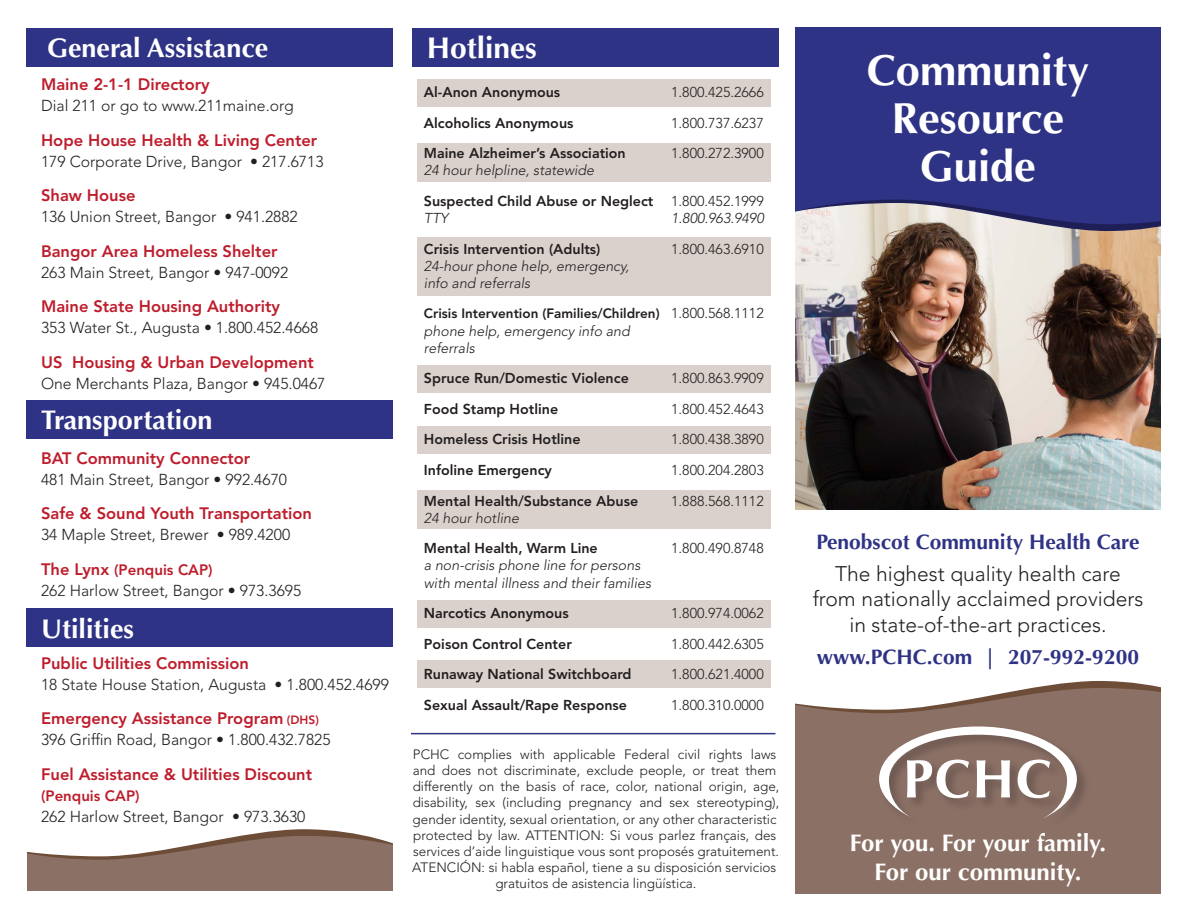
<style>
.page{position:relative;width:1188px;height:918px;background:#fff}
.page>*{position:absolute;margin:0;border:0;box-sizing:border-box;transform-origin:0 0}
.t1{font:700 43.5px/48px "Optima LT Std";color:#fff;text-align:center}
.t2{font:700 30px "Optima LT Std";color:#fff}
.t3{font:700 27px "Optima LT Std";color:#fff}
.t4{font:700 24px "Optima LT Std";color:#fff}
.t5{font:300 21px "Avenir LT Std";color:#231f20}
.t6{font:700 21px "Optima LT Std";color:#2f3385}
.t7{font:800 16.5px "Avenir LT Std";color:#be1d2c}
.t8{font:300 15.75px "Avenir LT Std";color:#231f20}
.t9{font:800 15px "Avenir LT Std";color:#be1d2c}
.t10{font:800 14.25px/17.1px "Avenir LT Std";color:#231f20}
.t11{font:300 14.25px/17.1px "Avenir LT Std";color:#231f20}
.t12{font:italic 300 14.25px/17.1px "Avenir LT Std";color:#231f20}
.t13{font:300 13.5px/16.2px "Avenir LT Std";color:#231f20;text-align:center}
.t14{font:800 13.5px "Avenir LT Std";color:#231f20}
.s1{font-size:16.5px}
.s2{font-size:12px}
.s3{font-weight:300;font-style:italic}
.s4{font-weight:800;font-style:normal}
.s5{font-style:italic}
</style>
<div class="page">
<div style="left:26px;top:400px;width:367px;height:39px;background:#2f3385"></div>
<div style="left:26px;top:28px;width:367px;height:38px;background:#2f3385"></div>
<div style="left:412px;top:28px;width:367px;height:38px;background:#2f3385"></div>
<img style="left:795px;top:231px;width:366px;height:279px">
<div style="left:417px;top:80px;width:353px;height:27px;background:#dad1cd"></div>
<div style="left:417px;top:366px;width:353px;height:27px;background:#dad1cd"></div>
<div style="left:417px;top:427px;width:353px;height:27px;background:#dad1cd"></div>
<div style="left:417px;top:600px;width:353px;height:28px;background:#dad1cd"></div>
<div style="left:417px;top:661px;width:353px;height:27px;background:#dad1cd"></div>
<div style="left:417px;top:491px;width:353px;height:38px;background:#dad1cd"></div>
<div style="left:417px;top:143px;width:353px;height:38px;background:#dad1cd"></div>
<div style="left:417px;top:237px;width:353px;height:59px;background:#dad1cd"></div>
<div style="left:26px;top:608px;width:367px;height:39px;background:#2f3385"></div>
<svg style="left:27px;top:829px;width:366px;height:62px"></svg>
<hr style="left:411px;top:733px;width:365px;height:1px;background:#2f3385">
<svg style="left:795px;top:224px;width:366px;height:7px;background:#a9a1a6"></svg>
<div style="left:795px;top:28px;width:366px;height:196px;background:#2f3385"></div>
<svg style="left:1032px;top:681px;width:129px;height:7px"></svg>
<svg style="left:795px;top:688px;width:366px;height:205px;background:#92796e"></svg>
<div style="left:878px;top:725px;width:213px;height:106px;background:#8b7065"></div>
<svg style="left:879px;top:726px;width:198px;height:92px"></svg>
<p class="t3" style="left:47px;top:32px;width:223px">General Assistance</p>
<p class="t2" style="left:427px;top:30px;width:112px">Hotlines</p>
<p class="t7" style="left:41px;top:75px;width:170px">Maine 2-1-1 Directory</p>
<p class="t8" style="left:41px;top:97px;width:254px">Dial 211 or go to www.211maine.org</p>
<p class="t7" style="left:41px;top:130px;width:278px">Hope House Health &amp; Living Center</p>
<p class="t8" style="left:41px;top:152px;width:284px">179 Corporate Drive, Bangor • 217.6713</p>
<p class="t7" style="left:41px;top:186px;width:96px">Shaw House</p>
<p class="t8" style="left:41px;top:208px;width:258px">136 Union Street, Bangor • 941.2882</p>
<p class="t7" style="left:41px;top:241px;width:238px">Bangor Area Homeless Shelter</p>
<p class="t8" style="left:41px;top:263px;width:249px">263 Main Street, Bangor • 947-0092</p>
<p class="t7" style="left:41px;top:297px;width:240px">Maine State Housing Authority</p>
<p class="t8" style="left:41px;top:319px;width:279px">353 Water St., Augusta • 1.800.452.4668</p>
<p class="t7" style="left:41px;top:352px;width:274px">US Housing &amp; Urban Development</p>
<p class="t8" style="left:41px;top:374px;width:286px">One Merchants Plaza, Bangor • 945.0467</p>
<p class="t3" style="left:41px;top:404px;width:173px">Transportation</p>
<p class="t7" style="left:41px;top:448px;width:211px">BAT Community Connector</p>
<p class="t8" style="left:41px;top:470px;width:247px">481 Main Street, Bangor • 992.4670</p>
<p class="t7" style="left:41px;top:504px;width:272px">Safe &amp; Sound Youth Transportation</p>
<p class="t8" style="left:41px;top:525px;width:251px">34 Maple Street, Brewer • 989.4200</p>
<p class="t9" style="left:41px;top:560px;width:173px"><span class="s1">The Lynx</span> (Penquis CAP)</p>
<p class="t8" style="left:41px;top:581px;width:262px">262 Harlow Street, Bangor • 973.3695</p>
<p class="t3" style="left:41px;top:613px;width:95px">Utilities</p>
<p class="t7" style="left:41px;top:653px;width:209px">Public Utilities Commission</p>
<p class="t8" style="left:41px;top:675px;width:349px">18 State House Station, Augusta • 1.800.452.4699</p>
<p class="t7" style="left:41px;top:709px;width:279px">Emergency Assistance Program <span class="s2">(DHS)</span></p>
<p class="t8" style="left:41px;top:730px;width:291px">396 Griffin Road, Bangor • 1.800.432.7825</p>
<p class="t7" style="left:41px;top:764px;width:273px">Fuel Assistance &amp; Utilities Discount</p>
<p class="t9" style="left:41px;top:787px;width:100px">(Penquis CAP)</p>
<p class="t8" style="left:41px;top:807px;width:266px">262 Harlow Street, Bangor • 973.3630</p>
<p class="t10" style="left:424px;top:84px;width:138px">Al-Anon Anonymous</p>
<p class="t10" style="left:424px;top:114px;width:151px">Alcoholics Anonymous</p>
<p class="t10" style="left:424px;top:145px;width:203px">Maine Alzheimer’s Association<br><span class="s3">24 hour helpline, statewide</span></p>
<p class="t10" style="left:424px;top:193px;width:231px">Suspected Child Abuse or Neglect<br><span class="s3">TTY</span></p>
<p class="t12" style="left:424px;top:240px;width:207px"><span class="s4">Crisis Intervention (Adults)<br></span>24-hour phone help, emergency, info and referrals</p>
<p class="t14" style="left:424px;top:306px;width:237px">Crisis Intervention (Families/Children)</p>
<p class="t12" style="left:424px;top:322px;width:207px">phone help, emergency info and referrals</p>
<p class="t10" style="left:424px;top:370px;width:206px">Spruce Run/Domestic Violence</p>
<p class="t10" style="left:424px;top:400px;width:136px">Food Stamp Hotline</p>
<p class="t10" style="left:424px;top:431px;width:158px">Homeless Crisis Hotline</p>
<p class="t10" style="left:424px;top:462px;width:130px">Infoline Emergency</p>
<p class="t10" style="left:424px;top:492px;width:216px">Mental Health/Substance Abuse<br><span class="s3">24 hour hotline</span></p>
<p class="t12" style="left:424px;top:540px;width:229px"><span class="s4">Mental Health, Warm Line<br></span>a non-crisis phone line for persons with mental illness and their families</p>
<p class="t10" style="left:424px;top:605px;width:146px">Narcotics Anonymous</p>
<p class="t10" style="left:424px;top:635px;width:149px">Poison Control Center</p>
<p class="t10" style="left:424px;top:666px;width:209px">Runaway National Switchboard</p>
<p class="t10" style="left:424px;top:697px;width:205px">Sexual Assault/Rape Response</p>
<p class="t11" style="left:671px;top:84px;width:94px">1.800.425.2666</p>
<p class="t11" style="left:671px;top:114px;width:94px">1.800.737.6237</p>
<p class="t11" style="left:671px;top:145px;width:94px">1.800.272.3900</p>
<p class="t11" style="left:671px;top:193px;width:94px">1.800.452.1999<br><span class="s5">1.800.963.9490</span></p>
<p class="t11" style="left:671px;top:240px;width:94px">1.800.463.6910</p>
<p class="t11" style="left:671px;top:305px;width:94px">1.800.568.1112</p>
<p class="t11" style="left:671px;top:370px;width:94px">1.800.863.9909</p>
<p class="t11" style="left:671px;top:400px;width:94px">1.800.452.4643</p>
<p class="t11" style="left:671px;top:431px;width:94px">1.800.438.3890</p>
<p class="t11" style="left:671px;top:462px;width:94px">1.800.204.2803</p>
<p class="t11" style="left:671px;top:492px;width:94px">1.888.568.1112</p>
<p class="t11" style="left:671px;top:540px;width:94px">1.800.490.8748</p>
<p class="t11" style="left:671px;top:605px;width:94px">1.800.974.0062</p>
<p class="t11" style="left:671px;top:635px;width:94px">1.800.442.6305</p>
<p class="t11" style="left:671px;top:666px;width:94px">1.800.621.4000</p>
<p class="t11" style="left:671px;top:697px;width:94px">1.800.310.0000</p>
<p class="t13" style="left:412px;top:746px;width:369px">PCHC complies with applicable Federal civil rights laws and does not discriminate, exclude people, or treat them differently on the basis of race, color, national origin, age, disability, sex (including pregnancy and sex stereotyping), gender identity, sexual orientation, or any other characteristic protected by law. ATTENTION: Si vous parlez français, des services d’aide linguistique vous sont proposés gratuitement.<br>ATENCIÓN: si habla español, tiene a su disposición servicios gratuitos de asistencia lingüística.</p>
<p class="t1" style="left:867px;top:46px;width:224px">Community<br>Resource<br>Guide</p>
<p class="t6" style="left:816px;top:529px;width:325px">Penobscot Community Health Care</p>
<p class="t5" style="left:835px;top:561px;width:287px">The highest quality health care</p>
<p class="t5" style="left:813px;top:587px;width:332px">from nationally acclaimed providers</p>
<p class="t5" style="left:849px;top:612px;width:259px">in state-of-the-art practices.</p>
<p class="t6" style="left:817px;top:645px;width:324px">www.PCHC.com | 207-992-9200</p>
<p class="t4" style="left:850px;top:828px;width:258px">For you. For your family.</p>
<p class="t4" style="left:875px;top:858px;width:208px">For our community.</p>
</div>
